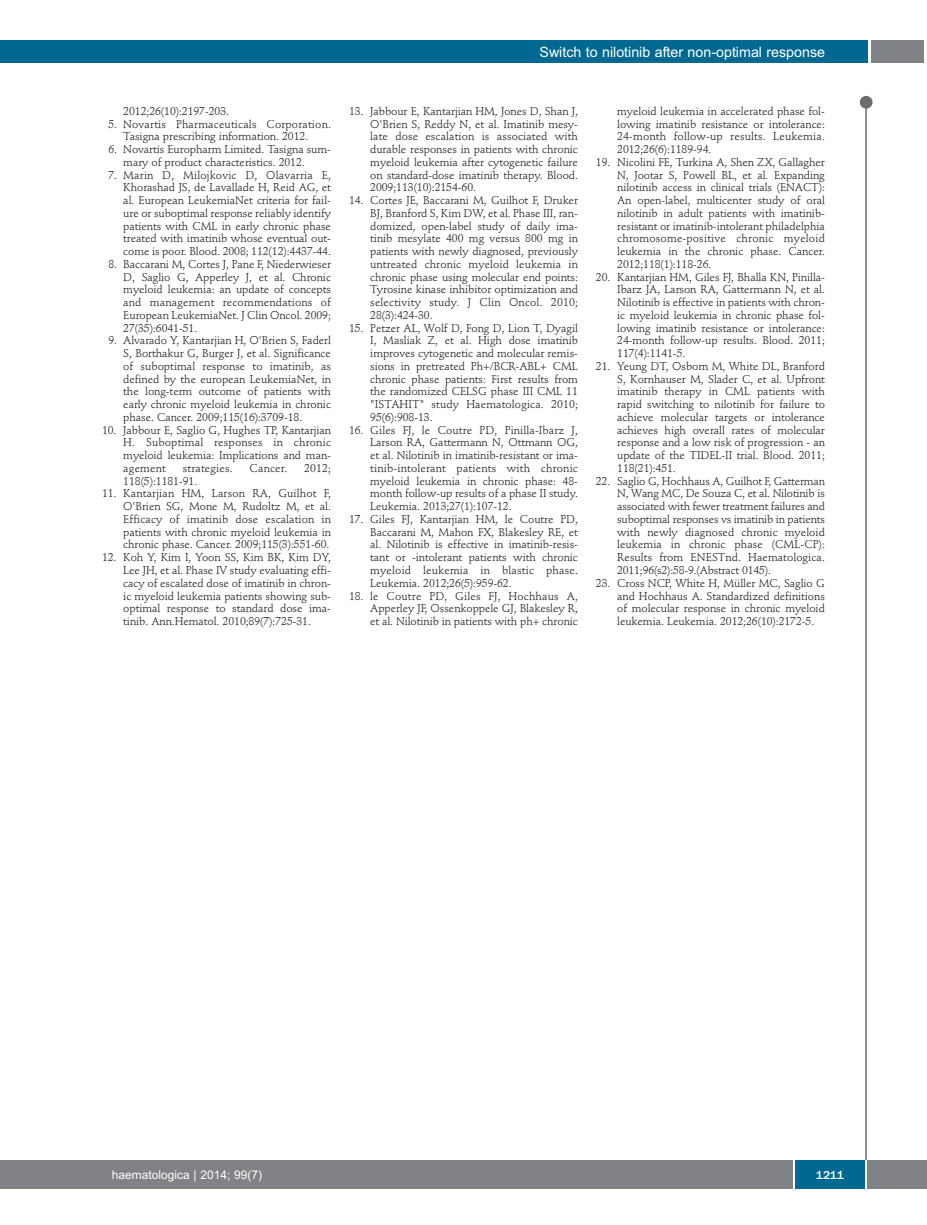
<style>
.page{position:relative;width:927px;height:1225px;background:#fff}
.page>*{position:absolute;margin:0;border:0;box-sizing:border-box;transform-origin:0 0}
.t1{font:14.25px "Arial";color:#fff}
.t2{font:12px "Arial";color:#fff}
.t3{font:500 12px "Franklin Gothic";color:#fff}
.t4{font:11.25px/12.8px "Stempel Schneidler";letter-spacing:-.005em;color:#231f20;text-align:justify}
.t5{font:11.25px/12.8px "Stempel Schneidler";letter-spacing:.015em;color:#231f20}
</style>
<div class="page">
<div style="left:860px;top:96px;width:12px;height:13px;background:#6c6d70;border-radius:50%"></div>
<hr style="left:865px;top:98px;width:2px;height:1062px;background:#6c6d70">
<div style="left:871px;top:40px;width:52px;height:22px;background:#808285"></div>
<div style="left:18px;top:40px;width:849px;height:22px;background:#006991"></div>
<div style="left:17px;top:1160px;width:910px;height:28px;background:#808285"></div>
<div style="left:795px;top:1160px;width:70px;height:28px;background:#006991"></div>
<hr style="left:793px;top:1160px;width:2px;height:28px;background:#fff">
<hr style="left:865px;top:1160px;width:2px;height:28px;background:#fff">
<div style="left:0;top:40px;width:19px;height:22px;background:#006991"></div>
<div style="left:0;top:1160px;width:18px;height:28px;background:#808285"></div>
<p class="t4" style="left:123px;top:106px;width:107px">2012;26(10):2197-203.</p>
<p class="t5" style="left:123px;top:118px;width:209px;text-indent:-15px">5. Novartis Pharmaceuticals Corporation.<br>Tasigna prescribing information. 2012.</p>
<p class="t4" style="left:123px;top:144px;width:209px;text-indent:-15px">6. Novartis Europharm Limited. Tasigna sum&shy;mary of product characteristics. 2012.</p>
<p class="t4" style="left:123px;top:169px;width:209px;text-indent:-15px">7. Marin D, Milojkovic D, Olavarria E, Khorashad JS, de Lavallade H, Reid AG, et al. European LeukemiaNet criteria for fail&shy;ure or suboptimal response reliably identify patients with CML in early chronic phase treated with imatinib whose eventual out&shy;come is poor. Blood. 2008; 112(12):4437-44.</p>
<p class="t4" style="left:123px;top:259px;width:209px;text-indent:-15px">8. Baccarani M, Cortes J, Pane F, Niederwieser D, Saglio G, Apperley J, et al. Chronic myeloid leukemia: an update of concepts and management recommendations of European LeukemiaNet. J Clin Oncol. 2009; 27(35):6041-51.</p>
<p class="t4" style="left:123px;top:335px;width:209px;text-indent:-15px">9. Alvarado Y, Kantarjian H, O'Brien S, Faderl S, Borthakur G, Burger J, et al. Significance of suboptimal response to imatinib, as defined by the european LeukemiaNet, in the long-term outcome of patients with early chronic myeloid leukemia in chronic phase. Cancer. 2009;115(16):3709-18.</p>
<p class="t4" style="left:123px;top:424px;width:209px;text-indent:-21px">10. Jabbour E, Saglio G, Hughes TP, Kantarjian H. Suboptimal responses in chronic myeloid leukemia: Implications and man&shy;agement</p>
<p class="t5" style="left:183px;top:463px;width:52px">strategies.</p>
<p class="t4" style="left:250px;top:463px;width:39px">Cancer.</p>
<p class="t4" style="left:304px;top:463px;width:28px">2012;</p>
<p class="t4" style="left:123px;top:475px;width:75px">118(5):1181-91.</p>
<p class="t4" style="left:123px;top:488px;width:209px;text-indent:-21px">11. Kantarjian HM, Larson RA, Guilhot F, O'Brien SG, Mone M, Rudoltz M, et al.<br>Efficacy of imatinib dose escalation in patients with chronic myeloid leukemia in chronic phase. Cancer. 2009;115(3):551-60.</p>
<p class="t4" style="left:123px;top:552px;width:209px;text-indent:-21px">12. Koh Y, Kim I, Yoon SS, Kim BK, Kim DY, Lee JH, et al. Phase IV study evaluating effi&shy;cacy of escalated dose of imatinib in chron&shy;ic myeloid leukemia patients showing sub&shy;optimal response to standard dose ima&shy;tinib. Ann.Hematol. 2010;89(7):725-31.</p>
<p class="t1" style="left:539px;top:44px;width:287px">Switch to nilotinib after non-optimal response</p>
<p class="t4" style="left:370px;top:106px;width:209px;text-indent:-21px">13. Jabbour E, Kantarjian HM, Jones D, Shan J, O'Brien S, Reddy N, et al. Imatinib mesy&shy;late dose escalation is associated with durable responses in patients with chronic myeloid leukemia after cytogenetic failure on standard-dose imatinib therapy. Blood.<br>2009;113(10):2154-60.</p>
<p class="t4" style="left:370px;top:195px;width:209px;text-indent:-21px">14. Cortes JE, Baccarani M, Guilhot F, Druker BJ, Branford S, Kim DW, et al. Phase III, ran&shy;domized, open-label study of daily ima&shy;tinib mesylate 400 mg versus 800 mg in patients with newly diagnosed, previously untreated chronic myeloid leukemia in chronic phase using molecular end points:<br>Tyrosine kinase inhibitor optimization and selectivity study. J Clin Oncol. 2010; 28(3):424-30.</p>
<p class="t4" style="left:370px;top:322px;width:209px;text-indent:-21px">15. Petzer AL, Wolf D, Fong D, Lion T, Dyagil I, Masliak Z, et al. High dose imatinib improves cytogenetic and molecular remis&shy;sions in pretreated Ph+/BCR-ABL+ CML chronic phase patients: First results from the randomized CELSG phase III CML 11 "ISTAHIT" study Haematologica. 2010; 95(6):908-13.</p>
<p class="t4" style="left:370px;top:424px;width:209px;text-indent:-21px">16. Giles FJ, le Coutre PD, Pinilla-Ibarz J, Larson RA, Gattermann N, Ottmann OG, et al. Nilotinib in imatinib-resistant or ima&shy;tinib-intolerant patients with chronic myeloid leukemia in chronic phase: 48- month follow-up results of a phase II study.<br>Leukemia. 2013;27(1):107-12.</p>
<p class="t4" style="left:370px;top:514px;width:209px;text-indent:-21px">17. Giles FJ, Kantarjian HM, le Coutre PD, Baccarani M, Mahon FX, Blakesley RE, et al. Nilotinib is effective in imatinib-resis&shy;tant or -intolerant patients with chronic myeloid leukemia in blastic phase.<br>Leukemia. 2012;26(5):959-62.</p>
<p class="t4" style="left:370px;top:590px;width:209px;text-indent:-21px">18. le Coutre PD, Giles FJ, Hochhaus A, Apperley JF, Ossenkoppele GJ, Blakesley R, et al. Nilotinib in patients with ph+ chronic</p>
<p class="t4" style="left:617px;top:106px;width:209px">myeloid leukemia in accelerated phase fol&shy;lowing imatinib resistance or intolerance:<br>24-month follow-up results. Leukemia.<br>2012;26(6):1189-94.</p>
<p class="t4" style="left:617px;top:157px;width:209px;text-indent:-21px">19. Nicolini FE, Turkina A, Shen ZX, Gallagher N, Jootar S, Powell BL, et al. Expanding nilotinib access in clinical trials (ENACT):<br>An open-label, multicenter study of oral nilotinib in adult patients with imatinib&shy;resistant or imatinib-intolerant philadelphia chromosome-positive chronic myeloid leukemia in the chronic phase. Cancer.<br>2012;118(1):118-26.</p>
<p class="t4" style="left:617px;top:271px;width:209px;text-indent:-21px">20. Kantarjian HM, Giles FJ, Bhalla KN, Pinilla-Ibarz JA, Larson RA, Gattermann N, et al.<br>Nilotinib is effective in patients with chron&shy;ic myeloid leukemia in chronic phase fol&shy;lowing imatinib resistance or intolerance:<br>24-month follow-up results. Blood. 2011; 117(4):1141-5.</p>
<p class="t4" style="left:617px;top:361px;width:209px;text-indent:-21px">21. Yeung DT, Osborn M, White DL, Branford S, Kornhauser M, Slader C, et al. Upfront imatinib therapy in CML patients with rapid switching to nilotinib for failure to achieve molecular targets or intolerance achieves high overall rates of molecular response and a low risk of progression - an update of the TIDEL-II trial. Blood. 2011; 118(21):451.</p>
<p class="t4" style="left:617px;top:475px;width:209px;text-indent:-21px">22. Saglio G, Hochhaus A, Guilhot F, Gatterman N, Wang MC, De Souza C, et al. Nilotinib is associated with fewer treatment failures and suboptimal responses vs imatinib in patients with newly diagnosed chronic myeloid leukemia in chronic phase (CML-CP):<br>Results from ENESTnd. Haematologica.<br>2011;96(s2):58-9.(Abstract 0145).</p>
<p class="t4" style="left:617px;top:577px;width:209px;text-indent:-21px">23. Cross NCP, White H, Müller MC, Saglio G and Hochhaus A. Standardized definitions of molecular response in chronic myeloid leukemia. Leukemia. 2012;26(10):2172-5.</p>
<p class="t2" style="left:112px;top:1167px;width:152px">haematologica | 2014; 99(7)</p>
<p class="t3" style="left:816px;top:1167px;width:30px">1211</p>
</div>
